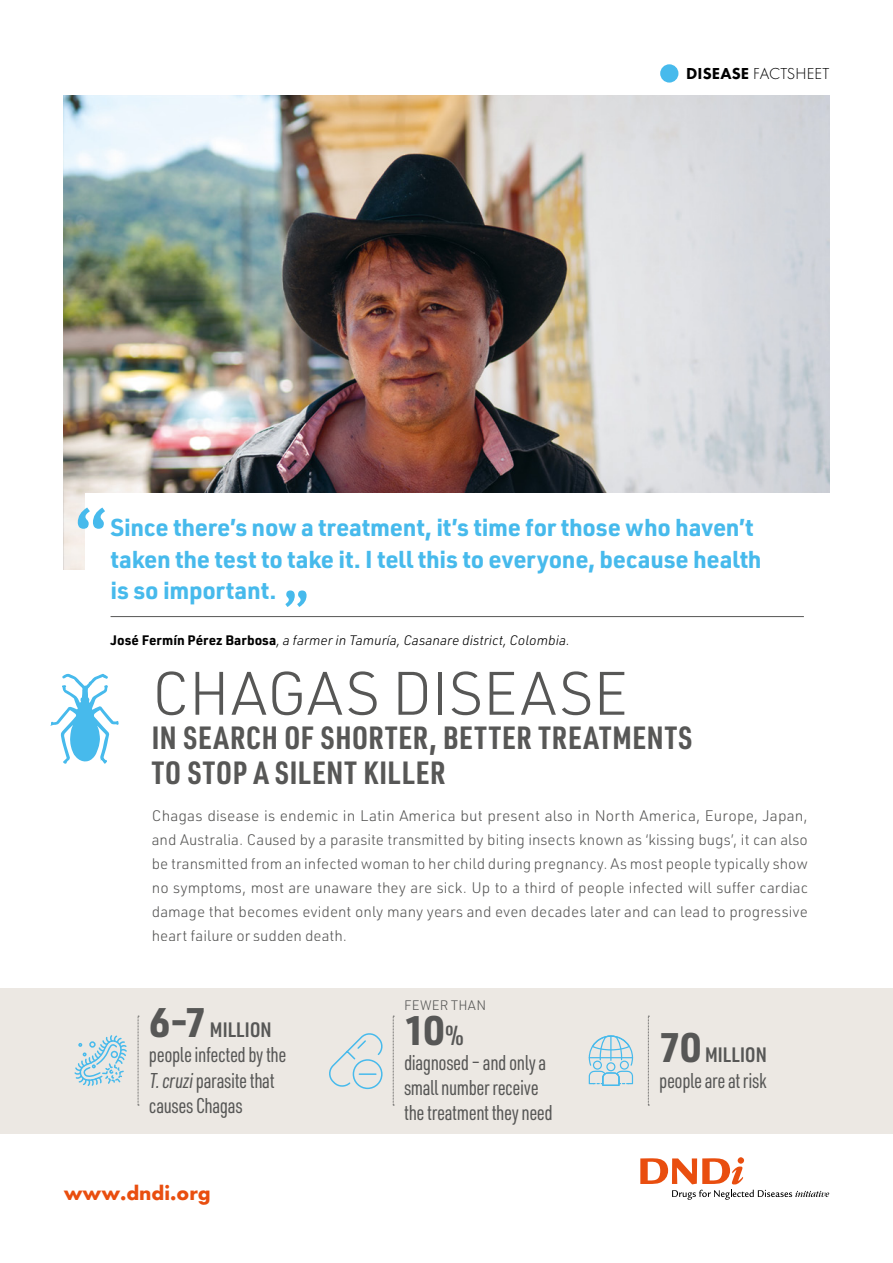
<style>
.page{position:relative;width:893px;height:1263px;background:#fff}
.page>*{position:absolute;margin:0;border:0;box-sizing:border-box;transform-origin:0 0}
.Titre_Exergue{font:700 67.5px "Trebuchet MS";color:#47baec}
.t1{font:300 60px "URWDIN";color:#575756}
.Titre_Exergue-2{font:700 52.5px "Trebuchet MS";color:#47baec}
.InfoPratique-Chiffre{font:700 40.5px "URWDIN";color:#575756}
.t2{font:700 31.5px/34.5px "URWDIN Cond";letter-spacing:.03em;color:#575756}
.InfoPratique-Chiffre-2{font:500 27px "URWDIN Cond";letter-spacing:-.015em;color:#575756}
.Titre_Exergue-3{font:700 24px/31.5px "URWDIN";letter-spacing:-.005em;color:#47baec}
.InfoPratique_Body{font:21px/25.2px "URWDIN Cond";letter-spacing:-.02em;color:#575756}
.t3{font:700 21px "Futura PT";color:#e94e0f}
.bullets{font:300 16.5px "Futura PT";letter-spacing:.01em;color:#000}
.t4{font:300 15px/24px "URWDIN";color:#575756;text-align:justify}
.Legende{font:italic 300 13.5px "URWDIN";color:#000}
.InfoPratique-Chiffre-3{font:300 13.5px "URWDIN";letter-spacing:.02em;color:#575756}
.s1{font-weight:800}
.s2{font-weight:700;font-style:normal}
.s3{font-family:"URWDIN";font-weight:700;font-size:40.5px}
.s4{font-family:"URWDIN Cond";font-weight:500;font-size:27px}
</style>
<div class="page">
<div style="left:660px;top:64px;width:18px;height:19px;background:#47baec;border-radius:50%"></div>
<svg style="left:640px;top:1157px;width:104px;height:27px"></svg>
<svg style="left:672px;top:1190px;width:157px;height:10px"></svg>
<img style="left:64px;top:95px;width:765px;height:475px">
<div style="left:0;top:988px;width:893px;height:145px;background:#ece8e3"></div>
<svg style="left:74px;top:1035px;width:53px;height:51px"></svg>
<svg style="left:138px;top:1016px;width:1px;height:90px"></svg>
<div style="left:353px;top:1059px;width:30px;height:30px;border:2px solid #47baec;border-radius:50%"></div>
<svg style="left:329px;top:1033px;width:54px;height:54px"></svg>
<svg style="left:393px;top:1016px;width:1px;height:90px"></svg>
<svg style="left:589px;top:1035px;width:44px;height:51px"></svg>
<svg style="left:648px;top:1016px;width:1px;height:90px"></svg>
<svg style="left:50px;top:674px;width:69px;height:90px"></svg>
<div style="left:85px;top:493px;width:744px;height:178px;background:#fff"></div>
<hr style="left:111px;top:616px;width:693px;height:1px;background:#575756">
<p class="bullets" style="left:686px;top:64px;width:145px"><span class="s1">DISEASE</span> FACTSHEET</p>
<p class="Titre_Exergue" style="left:71px;top:491px;width:41px">“</p>
<p class="Titre_Exergue-3" style="left:111px;top:511px;width:653px">Since there’s now a treatment, it’s time for those who haven’t taken the test to take it. I tell this to everyone, because health is so important.</p>
<p class="Titre_Exergue-2" style="left:281px;top:578px;width:32px">”</p>
<p class="Legende" style="left:111px;top:631px;width:461px"><span class="s2">José Fermín Pérez Barbosa</span>, a farmer in Tamuría, Casanare district, Colombia.</p>
<h2 class="t1" style="left:152px;top:654px;width:478px">CHAGAS DISEASE</h2>
<h3 class="t2" style="left:152px;top:719px;width:542px">IN SEARCH OF SHORTER, BETTER TREATMENTS<br>TO STOP A SILENT KILLER</h3>
<p class="t4" style="left:152px;top:803px;width:658px">Chagas disease is endemic in Latin America but present also in North America, Europe, Japan, and Australia. Caused by a parasite transmitted by biting insects known as ‘kissing bugs’, it can also be transmitted from an infected woman to her child during pregnancy. As most people typically show no symptoms, most are unaware they are sick. Up to a third of people infected will suffer cardiac damage that becomes evident only many years and even decades later and can lead to progressive heart failure or sudden death.</p>
<p class="InfoPratique-Chiffre-2" style="left:149px;top:1010px;width:125px"><span class="s3">6-7</span> million</p>
<p class="InfoPratique_Body" style="left:149px;top:1042px;width:139px">people infected by the<br>T.cruziparasite that causes Chagas</p>
<p class="t3" style="left:64px;top:1179px;width:148px">www.dndi.org</p>
<p class="InfoPratique-Chiffre-3" style="left:404px;top:997px;width:84px">FEWER THAN</p>
<p class="InfoPratique-Chiffre" style="left:404px;top:1002px;width:61px">10<span class="s4">%</span></p>
<p class="InfoPratique_Body" style="left:404px;top:1049px;width:150px">diagnosed – and only a small number receive the treatment they need</p>
<p class="InfoPratique-Chiffre-2" style="left:659px;top:1035px;width:109px"><span class="s3">70</span> million</p>
<p class="InfoPratique_Body" style="left:659px;top:1067px;width:109px">people are at risk</p>
</div>
